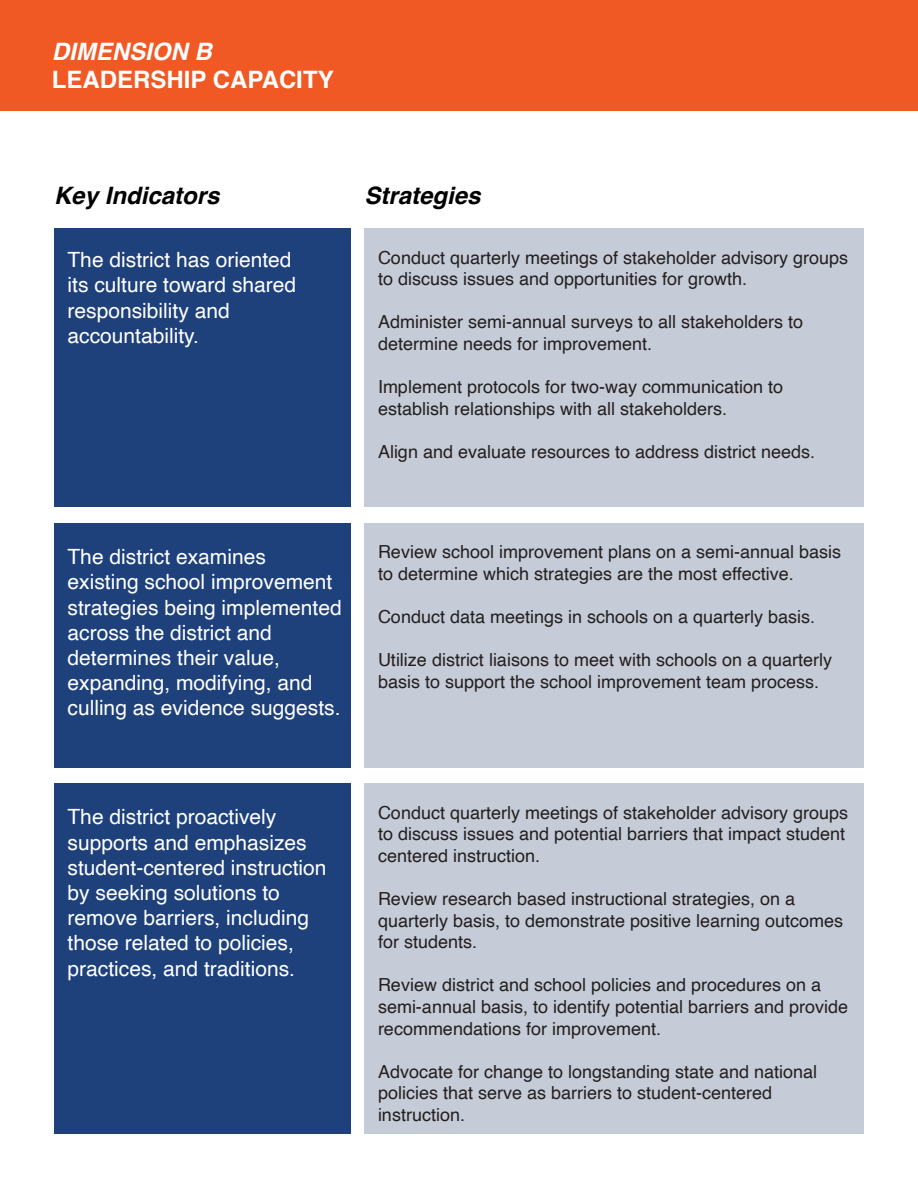
<style>
.page{position:relative;width:918px;height:1188px;background:#fff}
.page>*{position:absolute;margin:0;border:0;box-sizing:border-box;transform-origin:0 0}
.t1{font:700 24px/28.8px "Helvetica";color:#fff}
.t2{font:italic 700 24px "Helvetica";color:#000}
.t3{font:21px/25.2px "Helvetica";color:#fff}
.t4{font:18px/21.6px "Helvetica";color:#231f20}
.s1{font-style:italic}
</style>
<div class="page">
<div style="left:0;top:0;width:918px;height:111px;background:#f15924"></div>
<div style="left:54px;top:228px;width:297px;height:279px;background:#1e417c"></div>
<div style="left:54px;top:523px;width:297px;height:244px;background:#1e417c"></div>
<div style="left:54px;top:784px;width:297px;height:350px;background:#1e417c"></div>
<div style="left:364px;top:228px;width:500px;height:279px;background:#c6ccd7"></div>
<div style="left:364px;top:523px;width:500px;height:244px;background:#c6ccd7"></div>
<div style="left:364px;top:784px;width:500px;height:350px;background:#c6ccd7"></div>
<p class="t1" style="left:52px;top:39px;width:283px"><span class="s1">DIMENSION B<br></span>LEADERSHIP CAPACITY</p>
<p class="t2" style="left:54px;top:181px;width:167px">Key Indicators</p>
<p class="t2" style="left:364px;top:181px;width:118px">Strategies</p>
<p class="t3" style="left:68px;top:248px;width:230px">The district has oriented its culture toward shared responsibility and accountability.</p>
<p class="t3" style="left:68px;top:545px;width:276px">The district examines existing school improvement strategies being implemented across the district and determines their value, expanding, modifying, and culling as evidence suggests.</p>
<p class="t3" style="left:68px;top:805px;width:261px">The district proactively supports and emphasizes student-centered instruction by seeking solutions to remove barriers, including those related to policies, practices, and traditions.</p>
<p class="t4" style="left:378px;top:247px;width:472px">Conduct quarterly meetings of stakeholder advisory groups to discuss issues and opportunities for growth.</p>
<p class="t4" style="left:378px;top:312px;width:427px">Administer semi-annual surveys to all stakeholders to determine needs for improvement.</p>
<p class="t4" style="left:378px;top:377px;width:407px">Implement protocols for two-way communication to establish relationships with all stakeholders.</p>
<p class="t4" style="left:378px;top:441px;width:439px">Align and evaluate resources to address district needs.</p>
<p class="t4" style="left:378px;top:542px;width:465px">Review school improvement plans on a semi-annual basis to determine which strategies are the most effective.</p>
<p class="t4" style="left:378px;top:607px;width:439px">Conduct data meetings in schools on a quarterly basis.</p>
<p class="t4" style="left:378px;top:650px;width:456px">Utilize district liaisons to meet with schools on a quarterly basis to support the school improvement team process.</p>
<p class="t4" style="left:378px;top:802px;width:472px">Conduct quarterly meetings of stakeholder advisory groups to discuss issues and potential barriers that impact student centered instruction.</p>
<p class="t4" style="left:378px;top:888px;width:467px">Review research based instructional strategies, on a quarterly basis, to demonstrate positive learning outcomes for students.</p>
<p class="t4" style="left:378px;top:975px;width:472px">Review district and school policies and procedures on a semi-annual basis, to identify potential barriers and provide recommendations for improvement.</p>
<p class="t4" style="left:378px;top:1061px;width:441px">Advocate for change to longstanding state and national policies that serve as barriers to student-centered instruction.</p>
</div>
